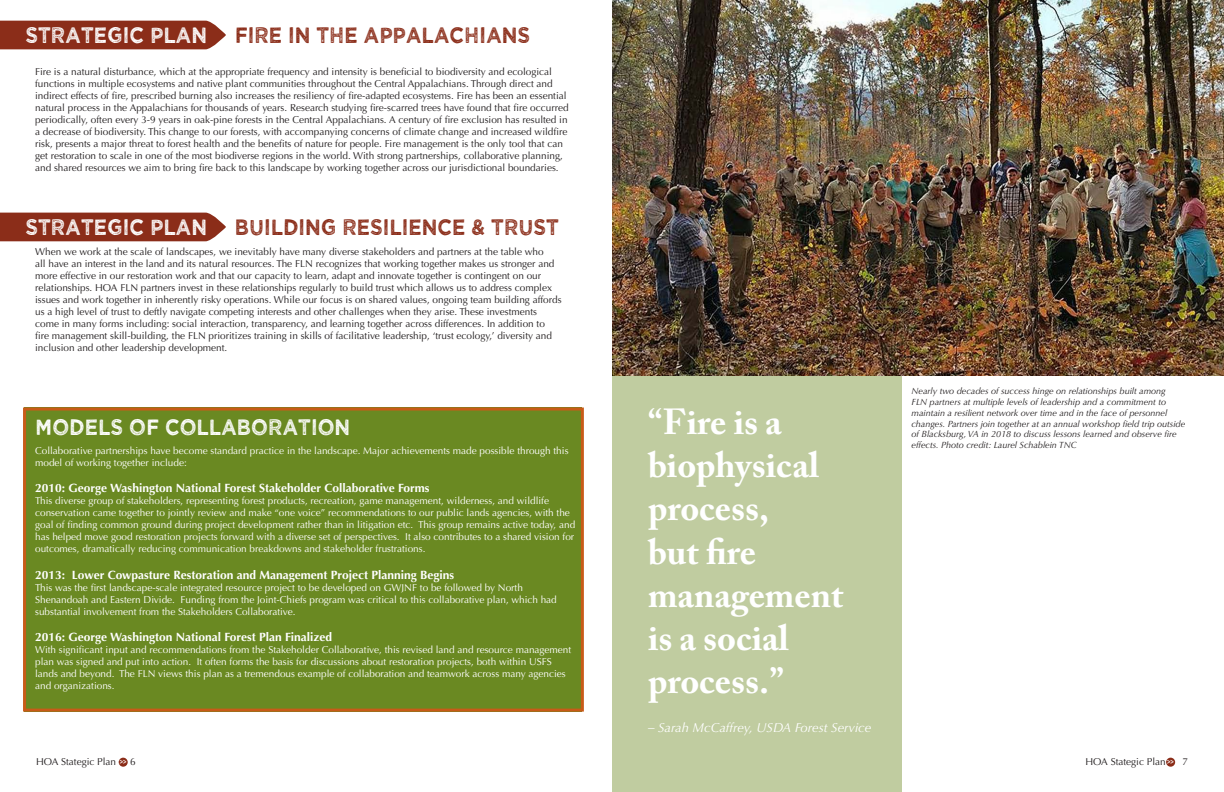
<style>
.page{position:relative;width:1224px;height:792px;background:#fff}
.page>*{position:absolute;margin:0;border:0;box-sizing:border-box;transform-origin:0 0}
.t1{font:700 36px/43.2px "Adobe Caslon Pro";color:#fff}
.t2{font:22.3px "Wicked Grit";color:#fff;scale:.89 1}
.t3{font:22.3px "Wicked Grit";color:#8b2d19;scale:.89 1}
.t4{font:italic 13px "Optima";color:#fff}
.t5{font:700 12px "Optima";color:#fff}
.t6{font:10px/12px "Optima";color:#231f20}
.t7{font:10px/12px "Optima";color:#fff}
.t8{font:italic 9px/10.8px "Optima";color:#231f20}
.t9{font:900 7.2px "Optima";color:#fff;scale:.69 1}
</style>
<div class="page">
<div style="left:25px;top:408px;width:557px;height:304px;background:#6a8922"></div>
<div style="left:23px;top:408px;width:561px;height:304px;border:3px solid #c85b18"></div>
<div style="left:0;top:21px;width:226px;height:28px;background:#8b2d19"></div>
<div style="left:0;top:213px;width:226px;height:28px;background:#8b2d19"></div>
<div style="left:612px;top:373px;width:289px;height:419px;background:#c0cca0"></div>
<img style="left:612px;top:0;width:612px;height:376px">
<div style="left:119px;top:758px;width:9px;height:9px;background:#8b2d19;border-radius:50%"></div>
<div style="left:1166px;top:758px;width:9px;height:9px;background:#8b2d19;border-radius:50%"></div>
<h2 class="t2" style="left:25px;top:25px;width:206px">STRATEGIC PLAN</h2>
<h2 class="t3" style="left:235px;top:25px;width:333px">FIRE IN THE APPALACHIANS</h2>
<p class="t6" style="left:35px;top:66px;width:535px">Fire is a natural disturbance, which at the appropriate frequency and intensity is beneficial to biodiversity and ecological functions in multiple ecosystems and native plant communities throughout the Central Appalachians. Through direct and indirect effects of fire, prescribed burning also increases the resiliency of fire-adapted ecosystems. Fire has been an essential natural process in the Appalachians for thousands of years. Research studying fire-scarred trees have found that fire occurred periodically, often every 3-9 years in oak-pine forests in the Central Appalachians. A century of fire exclusion has resulted in a decrease of biodiversity. This change to our forests, with accompanying concerns of climate change and increased wildfire risk, presents a major threat to forest health and the benefits of nature for people. Fire management is the only tool that can get restoration to scale in one of the most biodiverse regions in the world. With strong partnerships, collaborative planning, and shared resources we aim to bring fire back to this landscape by working together across our jurisdictional boundaries.</p>
<h2 class="t2" style="left:25px;top:217px;width:206px">STRATEGIC PLAN</h2>
<h2 class="t3" style="left:235px;top:217px;width:366px">BUILDING RESILIENCE &amp; TRUST</h2>
<p class="t6" style="left:35px;top:246px;width:528px">When we work at the scale of landscapes, we inevitably have many diverse stakeholders and partners at the table who<br>all have an interest in the land and its natural resources. The FLN recognizes that working together makes us stronger and more effective in our restoration work and that our capacity to learn, adapt and innovate together is contingent on our relationships. HOA FLN partners invest in these relationships regularly to build trust which allows us to address complex issues and work together in inherently risky operations. While our focus is on shared values, ongoing team building affords us a high level of trust to deftly navigate competing interests and other challenges when they arise. These investments come in many forms including: social interaction, transparency, and learning together across differences. In addition to<br>fire management skill-building, the FLN prioritizes training in skills of facilitative leadership, ‘trust ecology,’ diversity and inclusion and other leadership development.</p>
<h2 class="t2" style="left:35px;top:417px;width:356px">MODELS OF COLLABORATION</h2>
<p class="t7" style="left:35px;top:444px;width:535px">Collaborative partnerships have become standard practice in the landscape. Major achievements made possible through this model of working together include:</p>
<p class="t5" style="left:35px;top:481px;width:396px">2010: George Washington National Forest Stakeholder Collaborative Forms</p>
<p class="t7" style="left:35px;top:495px;width:542px">This diverse group of stakeholders, representing forest products, recreation, game management, wilderness, and wildlife conservation came together to jointly review and make “one voice” recommendations to our public lands agencies, with the goal of finding common ground during project development rather than in litigation etc. This group remains active today, and has helped move good restoration projects forward with a diverse set of perspectives. It also contributes to a shared vision for outcomes, dramatically reducing communication breakdowns and stakeholder frustrations.</p>
<p class="t5" style="left:35px;top:567px;width:421px">2013: Lower Cowpasture Restoration and Management Project Planning Begins</p>
<p class="t7" style="left:35px;top:581px;width:523px">This was the first landscape-scale integrated resource project to be developed on GWJNF to be followed by North<br>Shenandoah and Eastern Divide. Funding from the Joint-Chiefs program was critical to this collaborative plan, which had substantial involvement from the Stakeholders Collaborative.</p>
<p class="t5" style="left:35px;top:630px;width:299px">2016: George Washington National Forest Plan Finalized</p>
<p class="t7" style="left:35px;top:644px;width:538px">With significant input and recommendations from the Stakeholder Collaborative, this revised land and resource management plan was signed and put into action. It often forms the basis for discussions about restoration projects, both within USFS lands and beyond. The FLN views this plan as a tremendous example of collaboration and teamwork across many agencies and organizations.</p>
<h1 class="t1" style="left:648px;top:400px;width:197px">“Fire is a biophysical process,<br>but fire management is a social process.”</h1>
<h3 class="t4" style="left:648px;top:720px;width:225px">– Sarah McCaffrey, USDA Forest Service</h3>
<p class="t8" style="left:912px;top:386px;width:275px">Nearly two decades of success hinge on relationships built among<br>FLN partners at multiple levels of leadership and a commitment to maintain a resilient network over time and in the face of personnel changes. Partners join together at an annual workshop field trip outside of Blacksburg, VA in 2018 to discuss lessons learned and observe fire effects. Photo credit: Laurel Schablein TNC</p>
<p class="t6" style="left:36px;top:756px;width:82px">HOA Stategic Plan</p>
<p class="t6" style="left:130px;top:756px;width:7px">6</p>
<p class="t9" style="left:120px;top:757px;width:11px">&gt;&gt;</p>
<p class="t6" style="left:1086px;top:756px;width:82px">HOA Stategic Plan</p>
<p class="t6" style="left:1182px;top:756px;width:7px">7</p>
<p class="t9" style="left:1167px;top:757px;width:11px">&gt;&gt;</p>
</div>
